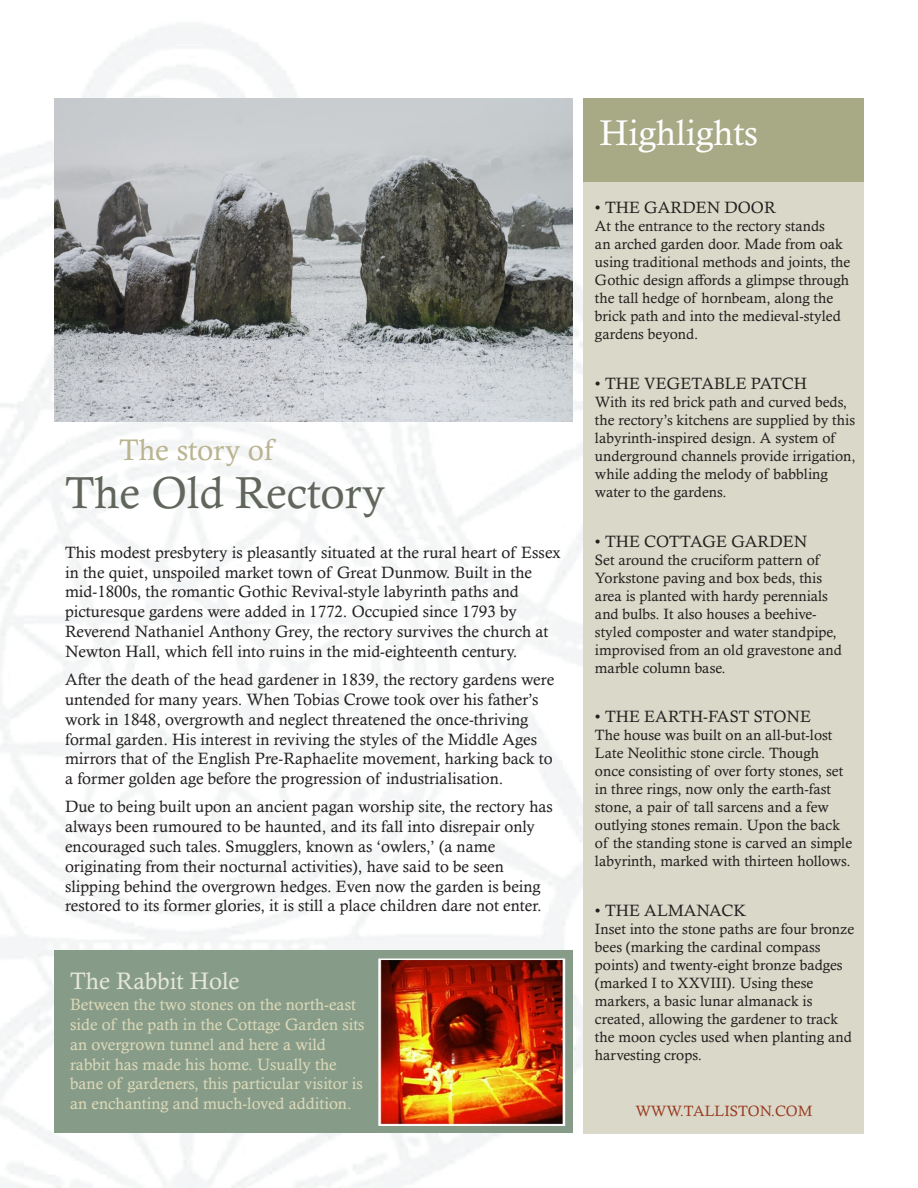
<style>
.page{position:relative;width:918px;height:1188px;background:#fff}
.page>*{position:absolute;margin:0;border:0;box-sizing:border-box;transform-origin:0 0}
.t1{font:45px "Calisto MT Pro";color:#60665c}
.t2{font:36px "Calisto MT Pro";color:#fff}
.t3{font:30px "Calisto MT Pro";color:#bab490}
.t4{font:24px "Calisto MT Pro";color:#e6e7db}
.Highlights_head{font:16.5px/19.8px "Calisto MT Pro";color:#231f20}
.t5{font:16.5px/19.8px "Calisto MT Pro";color:#dddaba}
.Highlights_body{font:15px/18px "Calisto MT Pro";color:#231f20}
.t6{font:15px "Calisto MT Pro";color:#98391f}
</style>
<div class="page">
<div style="left:584px;top:182px;width:280px;height:952px;background:#dad8c8"></div>
<div style="left:584px;top:98px;width:280px;height:84px;background:#a8a985"></div>
<div style="left:54px;top:951px;width:519px;height:182px;background:#879c88"></div>
<img style="left:54px;top:98px;width:519px;height:324px">
<img style="left:381px;top:961px;width:181px;height:162px">
<div style="left:378px;top:958px;width:187px;height:168px;border:2px solid #fff"></div>
<p class="t3" style="left:119px;top:431px;width:156px">The story of</p>
<p class="t1" style="left:65px;top:466px;width:322px">The Old Rectory</p>
<p class="Highlights_head" style="left:65px;top:542px;width:497px">This modest presbytery is pleasantly situated at the rural heart of Essex in the quiet, unspoiled market town of Great Dunmow. Built in the mid-1800s, the romantic Gothic Revival-style labyrinth paths and picturesque gardens were added in 1772. Occupied since 1793 by Reverend Nathaniel Anthony Grey, the rectory survives the church at Newton Hall, which fell into ruins in the mid-eighteenth century.</p>
<p class="Highlights_head" style="left:65px;top:670px;width:491px">After the death of the head gardener in 1839, the rectory gardens were untended for many years. When Tobias Crowe took over his father’s work in 1848, overgrowth and neglect threatened the once-thriving formal garden. His interest in reviving the styles of the Middle Ages mirrors that of the English Pre-Raphaelite movement, harking back to a former golden age before the progression of industrialisation.</p>
<p class="Highlights_head" style="left:65px;top:797px;width:489px">Due to being built upon an ancient pagan worship site, the rectory has always been rumoured to be haunted, and its fall into disrepair only encouraged such tales. Smugglers, known as ‘owlers,’ (a name originating from their nocturnal activities), have said to be seen slipping behind the overgrown hedges. Even now the garden is being restored to its former glories, it is still a place children dare not enter.</p>
<p class="t4" style="left:70px;top:966px;width:171px">The Rabbit Hole</p>
<p class="t5" style="left:70px;top:995px;width:296px">Between the two stones on the north-east side of the path in the Cottage Garden sits an overgrown tunnel and here a wild rabbit has made his home. Usually the bane of gardeners, this particular visitor is an enchanting and much-loved addition.</p>
<p class="t2" style="left:600px;top:111px;width:160px">Highlights</p>
<p class="Highlights_head" style="left:595px;top:198px;width:182px">• THE GARDEN DOOR</p>
<p class="Highlights_body" style="left:595px;top:217px;width:257px">At the entrance to the rectory stands<br>an arched garden door. Made from oak using traditional methods and joints, the Gothic design affords a glimpse through the tall hedge of hornbeam, along the brick path and into the medieval-styled gardens beyond.</p>
<p class="Highlights_head" style="left:595px;top:373px;width:213px">• THE VEGETABLE PATCH</p>
<p class="Highlights_body" style="left:595px;top:393px;width:262px">With its red brick path and curved beds, the rectory’s kitchens are supplied by this labyrinth-inspired design. A system of underground channels provide irrigation, while adding the melody of babbling water to the gardens.</p>
<p class="Highlights_head" style="left:595px;top:531px;width:214px">• THE COTTAGE GARDEN</p>
<p class="Highlights_body" style="left:595px;top:550px;width:248px">Set around the cruciform pattern of Yorkstone paving and box beds, this area is planted with hardy perennials and bulbs. It also houses a beehive&shy;styled composter and water standpipe, improvised from an old gravestone and marble column base.</p>
<p class="Highlights_head" style="left:595px;top:706px;width:218px">• THE EARTH-FAST STONE</p>
<p class="Highlights_body" style="left:595px;top:726px;width:259px">The house was built on an all-but-lost Late Neolithic stone circle. Though once consisting of over forty stones, set in three rings, now only the earth-fast stone, a pair of tall sarcens and a few outlying stones remain. Upon the back of the standing stone is carved an simple labyrinth, marked with thirteen hollows.</p>
<p class="Highlights_head" style="left:595px;top:900px;width:153px">• THE ALMANACK</p>
<p class="Highlights_body" style="left:595px;top:919px;width:261px">Inset into the stone paths are four bronze bees (marking the cardinal compass points) and twenty-eight bronze badges (marked I to XXVIII). Using these markers, a basic lunar almanack is created, allowing the gardener to track the moon cycles used when planting and harvesting crops.</p>
<p class="t6" style="left:635px;top:1102px;width:178px">WWW.TALLISTON.COM</p>
</div>
